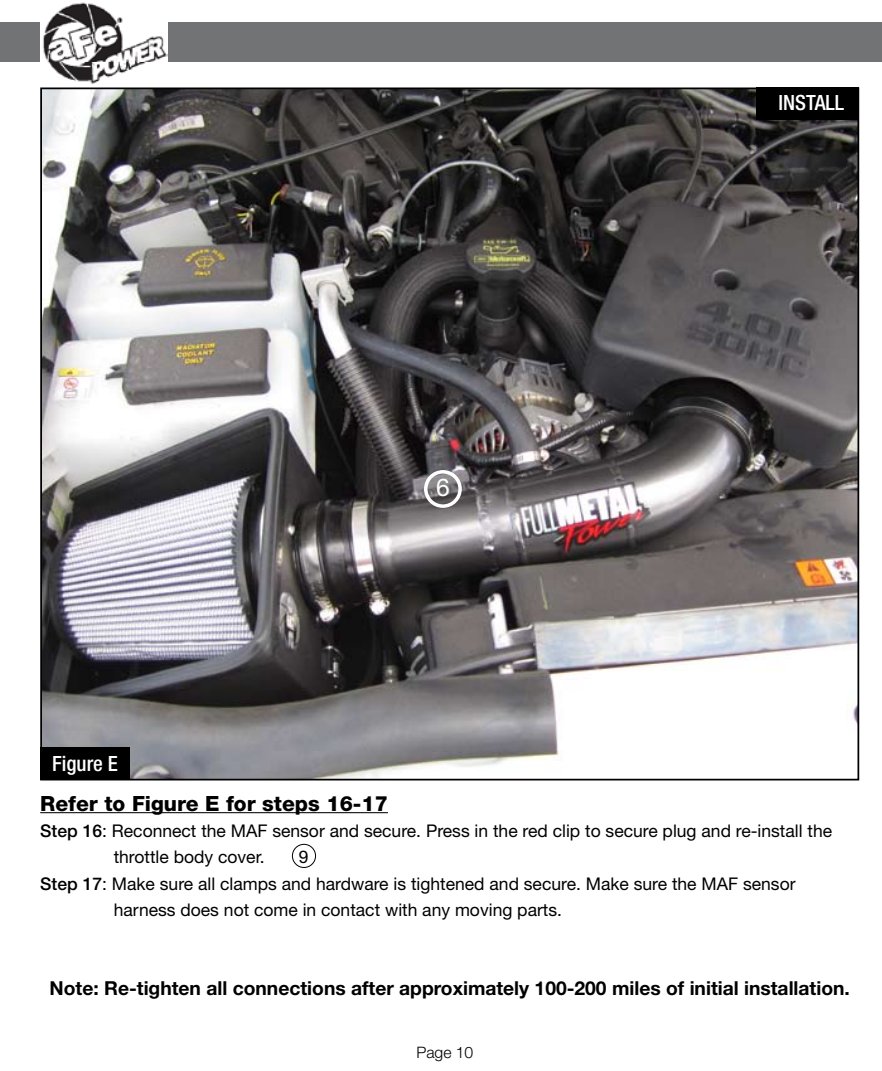
<style>
.page{position:relative;width:882px;height:1071px;background:#fff}
.page>*{position:absolute;margin:0;border:0;box-sizing:border-box;transform-origin:0 0}
.t1{font:24.5px "Helvetica Neue";color:#fff}
.t2{font:800 21px "Helvetica Neue";color:#000}
.t3{font:500 condensed 21px "Helvetica Neue";color:#fff}
.t4{font:700 19.25px "Helvetica Neue";color:#000}
.t5{font:17.5px/26.2px "Helvetica Neue";color:#000}
.t6{font:300 15.75px "Helvetica Neue";color:#000}
.s1{font-weight:500}
</style>
<div class="page">
<div style="left:0;top:23px;width:882px;height:39px;background:#717375"></div>
<img style="left:40px;top:2px;width:127px;height:82px">
<img style="left:43px;top:91px;width:813px;height:686px">
<hr style="left:40px;top:812px;width:348px;height:1px;background:#000">
<div style="left:756px;top:88px;width:103px;height:32px;background:#000"></div>
<div style="left:40px;top:747px;width:90px;height:33px;background:#000"></div>
<div style="left:292px;top:844px;width:24px;height:24px;border:1px solid #000;border-radius:50%"></div>
<div style="left:424px;top:470px;width:38px;height:38px;border:4px solid #fff;border-radius:50%"></div>
<p class="t3" style="left:52px;top:751px;width:67px">Figure E</p>
<h1 class="t1" style="left:436px;top:473px;width:15px">6</h1>
<p class="t3" style="left:779px;top:90px;width:67px">INSTALL</p>
<p class="t2" style="left:40px;top:791px;width:349px">Refer to Figure E for steps 16-17</p>
<p class="t5" style="left:114px;top:817px;width:720px;text-indent:-74px"><span class="s1">Step 16</span>: Reconnect the MAF sensor and secure. Press in the red clip to secure plug and re-install the throttle body cover.</p>
<p class="t5" style="left:299px;top:844px;width:11px">9</p>
<p class="t5" style="left:40px;top:870px;width:757px"><span class="s1">Step 17</span>: Make sure all clamps and hardware is tightened and secure. Make sure the MAF sensor</p>
<p class="t5" style="left:114px;top:896px;width:450px">harness does not come in contact with any moving parts.</p>
<p class="t4" style="left:50px;top:976px;width:802px">Note: Re-tighten all connections after approximately 100-200 miles of initial installation.</p>
<p class="t6" style="left:416px;top:1043px;width:58px">Page 10</p>
</div>
